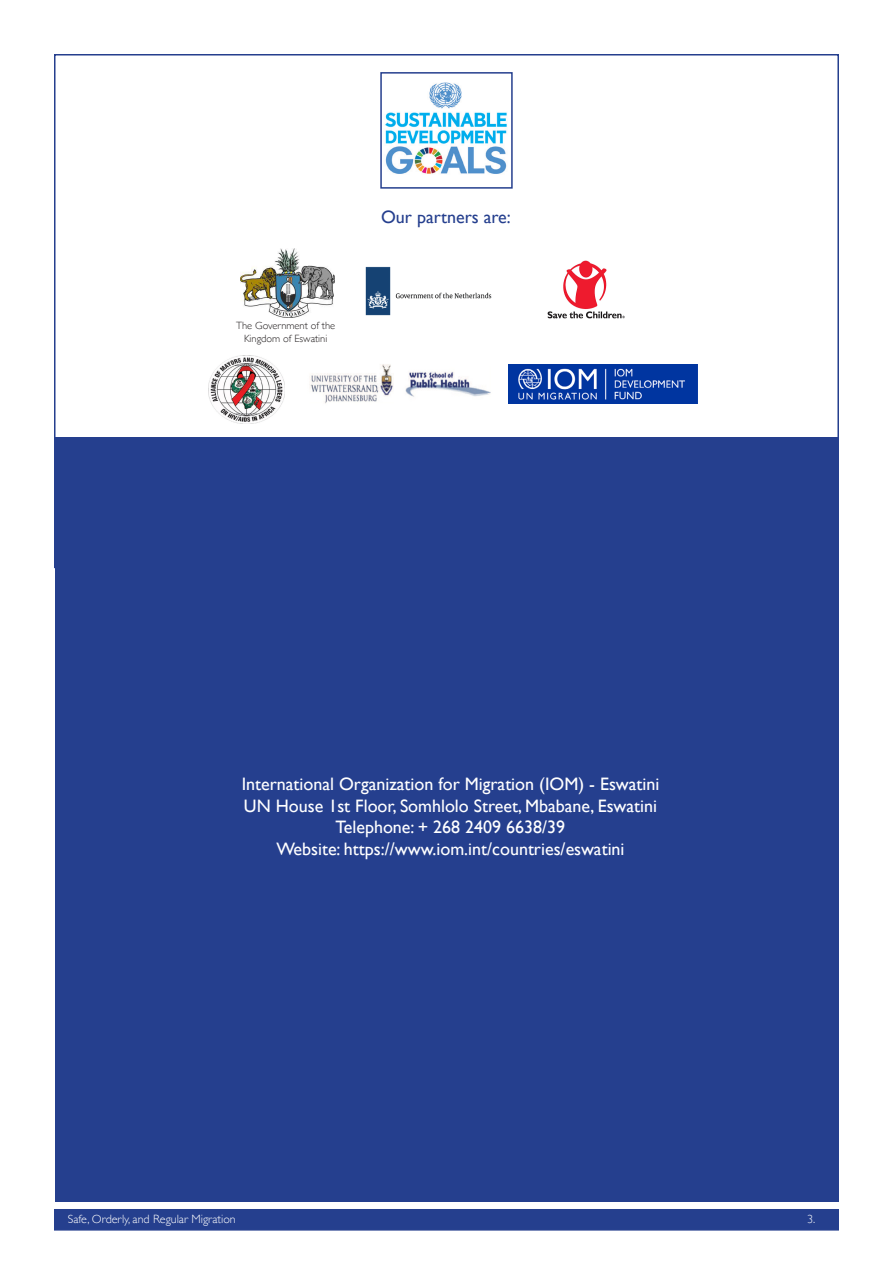
<style>
.page{position:relative;width:893px;height:1263px;background:#fff}
.page>*{position:absolute;margin:0;border:0;box-sizing:border-box;transform-origin:0 0}
.t1{font:18px "Gill Sans";color:#fff}
.t2{font:18px "Gill Sans";color:#253f8e}
.t3{font:300 12px "Gill Sans";color:#fff}
.t4{font:300 10.5px "Gill Sans";color:#231f20}
</style>
<div class="page">
<div style="left:54px;top:1209px;width:785px;height:21px;background:#253f8e"></div>
<img style="left:385px;top:82px;width:122px;height:92px">
<div style="left:380px;top:72px;width:133px;height:117px;border:2px solid #253f8e"></div>
<div style="left:55px;top:437px;width:783px;height:765px;background:#253f8e"></div>
<img style="left:240px;top:248px;width:95px;height:70px">
<img style="left:365px;top:266px;width:127px;height:50px">
<img style="left:547px;top:260px;width:78px;height:59px">
<img style="left:208px;top:355px;width:76px;height:68px">
<img style="left:310px;top:364px;width:181px;height:40px">
<img style="left:508px;top:365px;width:190px;height:38px">
<p class="t4" style="left:236px;top:318px;width:101px">The Government of the</p>
<p class="t4" style="left:244px;top:330px;width:85px">Kingdom of Eswatini</p>
<p class="t2" style="left:381px;top:206px;width:131px">Our partners are:</p>
<p class="t1" style="left:242px;top:773px;width:419px">International Organization for Migration (IOM) - Eswatini</p>
<p class="t1" style="left:244px;top:795px;width:415px">UN House 1st Floor, Somhlolo Street, Mbabane, Eswatini</p>
<p class="t1" style="left:336px;top:817px;width:231px">Telephone: + 268 2409 6638/39</p>
<p class="t1" style="left:276px;top:838px;width:350px">Website: https://www.iom.int/countries/eswatini</p>
<p class="t3" style="left:68px;top:1209px;width:170px">Safe, Orderly, and Regular Migration</p>
<p class="t3" style="left:807px;top:1209px;width:10px">3.</p>
</div>
